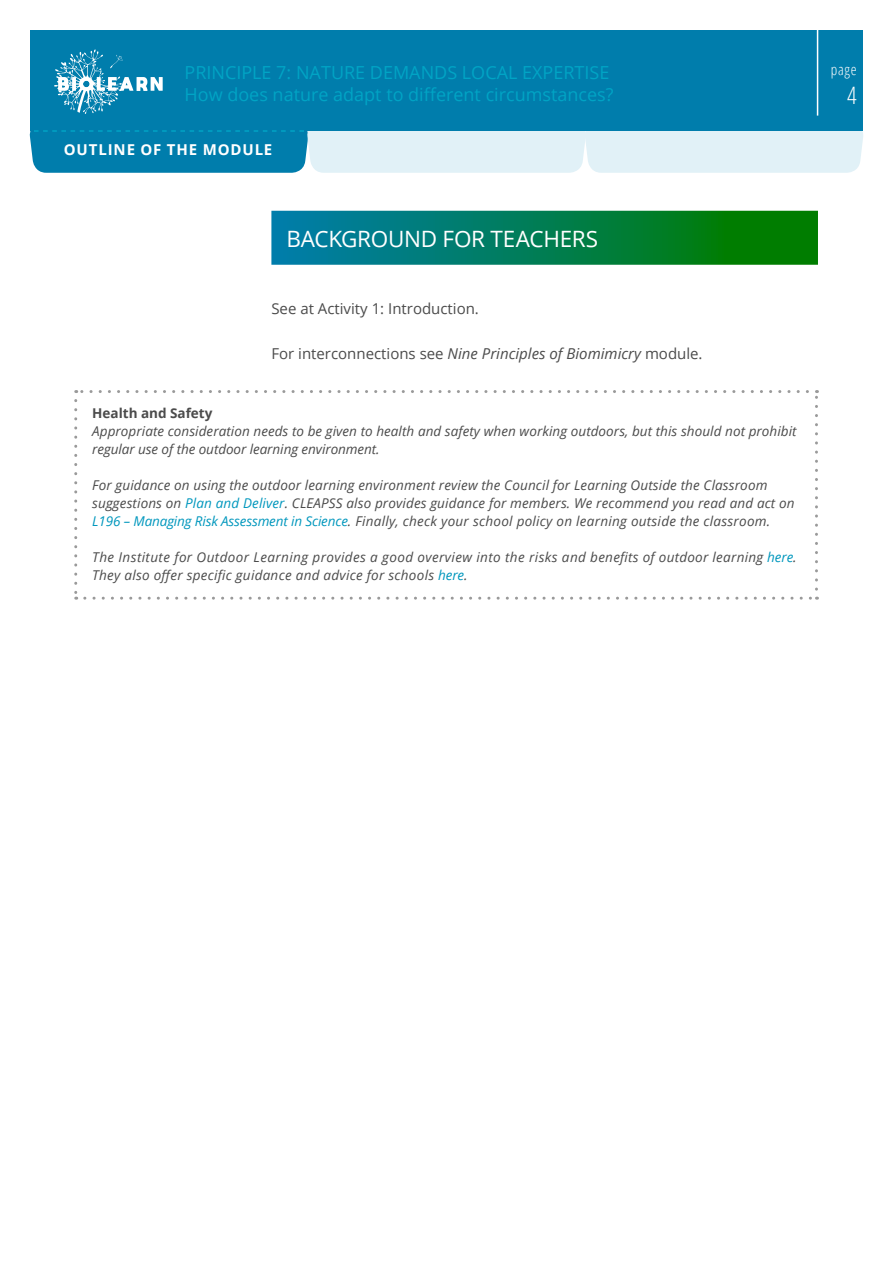
<style>
.page{position:relative;width:893px;height:1263px;background:#fff}
.page>*{position:absolute;margin:0;border:0;box-sizing:border-box;transform-origin:0 0}
.t1{font:300 condensed 24px "Open Sans";color:#fff}
.t2{font:22.5px "Open Sans";letter-spacing:-.015em;color:#fff}
.t3{font:18px/22.5px "Open Sans";color:#00a4c5}
.t4{font:15px "Open Sans";color:#4b4b4b}
.t5{font:700 15px "Open Sans";letter-spacing:.055em;color:#fff}
.t6{font:300 condensed 15px "Open Sans";color:#fff}
.t7{font:italic 13.5px/18px "Open Sans";letter-spacing:.01em;color:#4b4b4b}
.t8{font:700 13.5px "Open Sans";color:#4b4b4b}
.s1{font-style:italic}
.s2{color:#0097bd}
</style>
<div class="page">
<div style="left:30px;top:30px;width:833px;height:100px;background:#007dac"></div>
<svg style="left:54px;top:49px;width:109px;height:65px"></svg>
<hr style="left:817px;top:30px;width:1px;height:86px;background:#fff">
<svg style="left:29px;top:130px;width:834px;height:43px;background:#94cadd"></svg>
<div style="left:271px;top:211px;width:547px;height:54px;background:linear-gradient(to right,#007daf,#007d00)"></div>
<svg style="left:74px;top:400px;width:3px;height:200px"></svg>
<svg style="left:85px;top:597px;width:732px;height:3px"></svg>
<svg style="left:815px;top:390px;width:3px;height:199px"></svg>
<svg style="left:76px;top:390px;width:731px;height:3px"></svg>
<h3 class="t3" style="left:184px;top:61px;width:430px">PRINCIPLE 7: NATURE DEMANDS LOCAL EXPERTISE<br>How does nature adapt to different circumstances?</h3>
<p class="t5" style="left:64px;top:138px;width:210px">OUTLINE OF THE MODULE</p>
<h2 class="t2" style="left:286px;top:223px;width:313px">BACKGROUND FOR TEACHERS</h2>
<p class="t4" style="left:271px;top:298px;width:209px">See at Activity 1: Introduction.</p>
<p class="t4" style="left:271px;top:343px;width:433px">For interconnections see <span class="s1">Nine Principles of Biomimicry</span> module.</p>
<p class="t8" style="left:92px;top:404px;width:122px">Health and Safety</p>
<p class="t7" style="left:92px;top:422px;width:706px">Appropriate consideration needs to be given to health and safety when working outdoors, but this should not prohibit regular use of the outdoor learning environment.</p>
<p class="t7" style="left:92px;top:476px;width:704px">For guidance on using the outdoor learning environment review the Council for Learning Outside the Classroom suggestions on <span class="s2">Plan and Deliver</span>. CLEAPSS also provides guidance for members. We recommend you read and act on<br><span class="s2">L196 – Managing Risk Assessment in Science</span>. Finally, check your school policy on learning outside the classroom.</p>
<p class="t7" style="left:92px;top:548px;width:706px">The Institute for Outdoor Learning provides a good overview into the risks and benefits of outdoor learning <span class="s2">here</span>.<br>They also offer specific guidance and advice for schools <span class="s2">here</span>.</p>
<p class="t6" style="left:831px;top:59px;width:27px">page</p>
<h1 class="t1" style="left:847px;top:79px;width:11px">4</h1>
</div>
